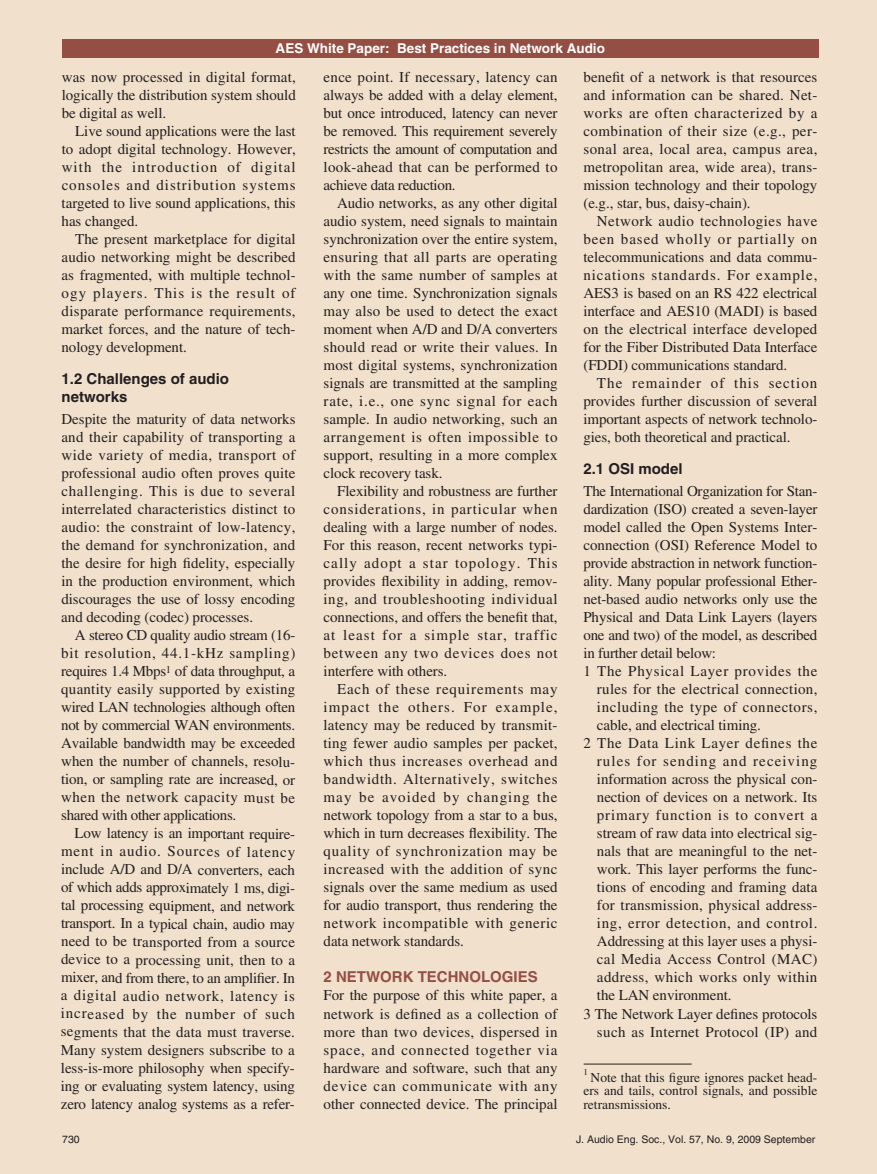
<style>
.page{position:relative;width:877px;height:1174px;background:#fff}
.page>*{position:absolute;margin:0;border:0;box-sizing:border-box;transform-origin:0 0}
.t1{font:15px/18px "Times";letter-spacing:-.005em;color:#231f20;text-align:justify}
.t2{font:15px "Times";letter-spacing:.045em;color:#231f20}
.t3{font:15px "Times";letter-spacing:.025em;color:#231f20}
.t4{font:700 15px/18px "Helvetica";color:#231f20}
.t5{font:15px "Times";letter-spacing:.02em;color:#231f20}
.t6{font:15px "Times";letter-spacing:.015em;color:#231f20}
.t7{font:15px "Times";letter-spacing:.04em;color:#231f20}
.t8{font:15px "Times";letter-spacing:.05em;color:#231f20}
.t9{font:15px "Times";letter-spacing:.03em;color:#231f20}
.t10{font:15px "Times";letter-spacing:.07em;color:#231f20}
.t11{font:15px "Times";letter-spacing:.055em;color:#231f20}
.t12{font:700 15px "Helvetica";color:#944e43}
.t13{font:13.5px/13.5px "Times";color:#231f20;text-align:justify}
.t14{font:700 13.5px "Helvetica";color:#fff}
.t15{font:10.5px "Helvetica";color:#231f20}
.t16{font:9px "Times";color:#231f20}
</style>
<div class="page">
<div style="left:0;top:0;width:876px;height:1173px;background:#f0e0cc"></div>
<hr style="left:584px;top:1063px;width:108px;height:1px;background:#231f20">
<div style="left:62px;top:40px;width:756px;height:18px;background:#944e43"></div>
<p class="t14" style="left:276px;top:43px;width:331px">AES White Paper: Best Practices in Network Audio</p>
<p class="t1" style="left:62px;top:69px;width:236px">was now processed in digital format, logically the distribution system should be digital as well.</p>
<p class="t1" style="left:62px;top:123px;width:236px;text-indent:14px">Live sound applications were the last to adopt digital technology. However, with the introduction of digital consoles and distribution systems targeted to live sound applications, this has changed.</p>
<p class="t1" style="left:62px;top:231px;width:236px;text-indent:14px">The present marketplace for digital audio networking might be described as fragmented, with multiple technol&shy;ogy players. This is the result of disparate performance requirements, market forces, and the nature of tech&shy;nology development.</p>
<p class="t4" style="left:61px;top:371px;width:169px">1.2 Challenges of audio networks</p>
<p class="t1" style="left:61px;top:411px;width:236px">Despite the maturity of data networks and their capability of transporting a wide variety of media, transport of professional audio often proves quite challenging. This is due to several interrelated characteristics distinct to audio: the constraint of low-latency, the demand for synchronization, and the desire for high fidelity, especially in the production environment, which discourages the use of lossy encoding and decoding (codec) processes.</p>
<p class="t1" style="left:61px;top:627px;width:236px;text-indent:14px">A stereo CD quality audio stream (16- bit resolution, 44.1-kHz sampling) requires 1.4 Mbps<sup>1</sup> of data throughput, a quantity easily supported by existing wired LAN technologies although often not by commercial WAN environments.<br>Available bandwidth may be exceeded when the number of channels, resolu&shy;tion, or sampling rate are increased, or when the network capacity must be shared with other applications.</p>
<p class="t1" style="left:61px;top:825px;width:236px;text-indent:14px">Low latency is an important require&shy;ment in audio. Sources of latency include A/D and D/A converters, each of which adds approximately 1 ms, digi&shy;tal processing equipment, and network transport. In a typical chain, audio may need to be transported from a source device to a processing unit, then to a mixer, and from there, to an amplifier. In a digital audio network, latency is increased by the number of such segments that the data must traverse.<br>Many system designers subscribe to a less-is-more philosophy when specify&shy;ing or evaluating system latency, using zero latency analog systems as a refer-</p>
<p class="t1" style="left:324px;top:69px;width:236px">ence point. If necessary, latency can always be added with a delay element, but once introduced, latency can never be removed. This requirement severely restricts the amount of computation and look-ahead that can be performed to achieve data reduction.</p>
<p class="t1" style="left:324px;top:195px;width:236px;text-indent:14px">Audio networks, as any other digital audio system, need signals to maintain synchronization over the entire system, ensuring that all parts are operating with the same number of samples at any one time. Synchronization signals may also be used to detect the exact moment when A/D and D/A converters should read or write their values. In most digital systems, synchronization signals are transmitted at the sampling rate, i.e., one sync signal for each sample. In audio networking, such an arrangement is often impossible to support, resulting in a more complex clock recovery task.</p>
<p class="t1" style="left:324px;top:483px;width:236px;text-indent:14px">Flexibility and robustness are further considerations, in particular when dealing with a large number of nodes.<br>For this reason, recent networks typi&shy;cally adopt a star topology. This provides flexibility in adding, remov&shy;ing, and troubleshooting individual connections, and offers the benefit that, at least for a simple star, traffic between any two devices does not interfere with others.</p>
<p class="t1" style="left:324px;top:681px;width:236px;text-indent:14px">Each of these requirements may impact the others. For example, latency may be reduced by transmit&shy;ting fewer audio samples per packet, which thus increases overhead and bandwidth. Alternatively, switches may be avoided by changing the network topology from a star to a bus, which in turn decreases flexibility. The quality of synchronization may be increased with the addition of sync signals over the same medium as used for audio transport, thus rendering the network incompatible with generic data network standards.</p>
<p class="t12" style="left:324px;top:971px;width:216px">2 NETWORK TECHNOLOGIES</p>
<p class="t1" style="left:324px;top:987px;width:236px">For the purpose of this white paper, a network is defined as a collection of more than two devices, dispersed in space, and connected together via hardware and software, such that any device can communicate with any other connected device. The principal</p>
<p class="t1" style="left:583px;top:69px;width:236px">benefit of a network is that resources and information can be shared. Net&shy;works are often characterized by a combination of their size (e.g., per&shy;sonal area, local area, campus area, metropolitan area, wide area), trans&shy;mission technology and their topology (e.g., star, bus, daisy-chain).</p>
<p class="t1" style="left:583px;top:213px;width:236px;text-indent:14px">Network audio technologies have been based wholly or partially on telecommunications and data commu&shy;nications standards. For example, AES3 is based on an RS 422 electrical interface and AES10 (MADI) is based on the electrical interface developed for the Fiber Distributed Data Interface (FDDI) communications standard.</p>
<p class="t1" style="left:583px;top:375px;width:236px;text-indent:14px">The remainder of this section provides further discussion of several important aspects of network technolo&shy;gies, both theoretical and practical.</p>
<p class="t4" style="left:583px;top:461px;width:101px">2.1 OSI model</p>
<p class="t1" style="left:583px;top:483px;width:236px">The International Organization for Stan-</p>
<p class="t1" style="left:583px;top:501px;width:236px">dardization (ISO) created a seven-layer</p>
<p class="t1" style="left:583px;top:519px;width:236px">model called the Open Systems Inter-</p>
<p class="t1" style="left:583px;top:537px;width:236px">connection (OSI) Reference Model to</p>
<p class="t1" style="left:583px;top:555px;width:235px">provide abstraction in network function-</p>
<p class="t1" style="left:583px;top:573px;width:236px">ality. Many popular professional Ether-</p>
<p class="t1" style="left:583px;top:591px;width:235px">net-based audio networks only use the</p>
<p class="t1" style="left:583px;top:609px;width:235px">Physical and Data Link Layers (layers</p>
<p class="t1" style="left:583px;top:627px;width:235px">one and two) of the model, as described</p>
<p class="t1" style="left:583px;top:645px;width:134px">in further detail below:</p>
<p class="t8" style="left:583px;top:665px;width:235px">1 The Physical Layer provides the</p>
<p class="t5" style="left:597px;top:683px;width:222px">rules for the electrical connection,</p>
<p class="t7" style="left:597px;top:701px;width:222px">including the type of connectors,</p>
<p class="t1" style="left:597px;top:717px;width:166px">cable, and electrical timing.</p>
<p class="t2" style="left:583px;top:737px;width:236px">2 The Data Link Layer defines the</p>
<p class="t10" style="left:597px;top:755px;width:222px">rules for sending and receiving</p>
<p class="t1" style="left:597px;top:771px;width:222px">information across the physical con-</p>
<p class="t1" style="left:597px;top:789px;width:222px">nection of devices on a network. Its</p>
<p class="t11" style="left:597px;top:809px;width:222px">primary function is to convert a</p>
<p class="t1" style="left:597px;top:825px;width:222px">stream of raw data into electrical sig-</p>
<p class="t1" style="left:597px;top:843px;width:222px">nals that are meaningful to the net-</p>
<p class="t1" style="left:597px;top:861px;width:222px">work. This layer performs the func-</p>
<p class="t1" style="left:597px;top:879px;width:222px">tions of encoding and framing data</p>
<p class="t6" style="left:597px;top:899px;width:222px">for transmission, physical address-</p>
<p class="t2" style="left:597px;top:917px;width:222px">ing, error detection, and control.</p>
<p class="t1" style="left:597px;top:933px;width:222px">Addressing at this layer uses a physi-</p>
<p class="t3" style="left:597px;top:953px;width:222px">cal Media Access Control (MAC)</p>
<p class="t9" style="left:597px;top:971px;width:222px">address, which works only within</p>
<p class="t1" style="left:597px;top:987px;width:136px">the LAN environment.</p>
<p class="t1" style="left:583px;top:1005px;width:235px">3 The Network Layer defines protocols</p>
<p class="t3" style="left:597px;top:1025px;width:222px">such as Internet Protocol (IP) and</p>
<p class="t16" style="left:583px;top:1069px;width:6px">1</p>
<p class="t13" style="left:583px;top:1071px;width:235px;text-indent:7px">Note that this figure ignores packet head&shy;ers and tails, control signals, and possible retransmissions.</p>
<p class="t15" style="left:62px;top:1135px;width:19px">730</p>
<p class="t15" style="left:576px;top:1135px;width:241px">J. Audio Eng. Soc., Vol. 57, No. 9, 2009 September</p>
</div>
